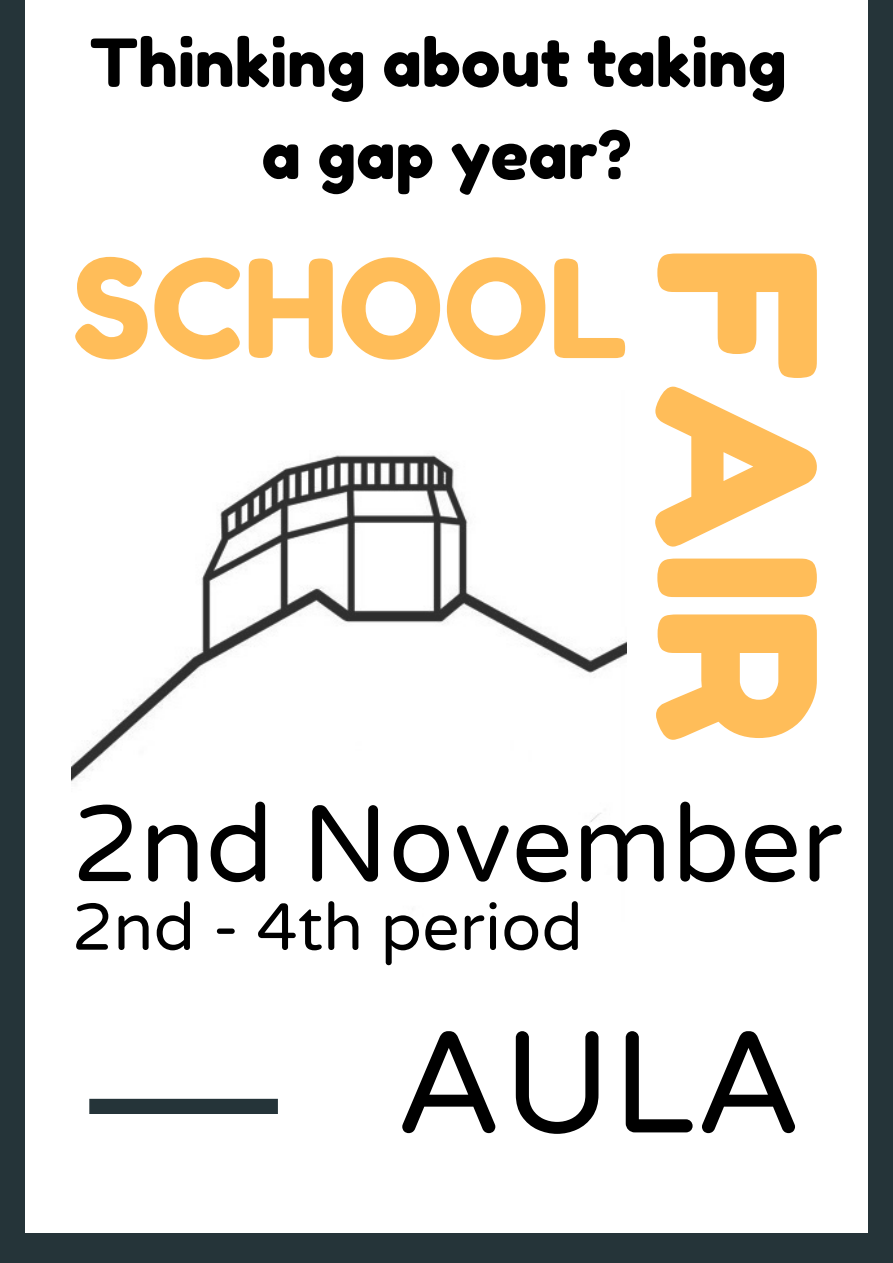
<style>
.page{position:relative;width:893px;height:1263px;background:#253439}
.page>*{position:absolute;margin:0;border:0;box-sizing:border-box;transform-origin:0 0}
.t1{font:217.58px "Fredoka One";color:#ffbd59}
.t2{font:144px "Varela Round";color:#000}
.t3{font:135.82px "Fredoka One";color:#ffbd59}
.t4{font:108px "Varela Round";color:#000}
.t5{font:66px "Fredoka One";color:#000}
.t6{font:66px "Varela Round";color:#000}
</style>
<div class="page">
<div style="left:25px;top:0;width:842px;height:1232px;background:#fff"></div>
<img style="left:72px;top:455px;width:554px;height:367px">
<div style="left:89px;top:1099px;width:189px;height:15px;background:#253439"></div>
<p class="t5" style="left:90px;top:23px;width:698px">Thinking about taking</p>
<p class="t5" style="left:261px;top:115px;width:372px">a gap year?</p>
<p class="t3" style="left:72px;top:226px;width:558px">SCHOOL</p>
<p class="t1" style="left:869px;top:245px;width:500px;rotate:90deg">FAIR</p>
<p class="t4" style="left:72px;top:782px;width:772px">2nd November</p>
<p class="t6" style="left:72px;top:889px;width:513px">2nd - 4th period</p>
<p class="t2" style="left:395px;top:1000px;width:409px">AULA</p>
</div>
